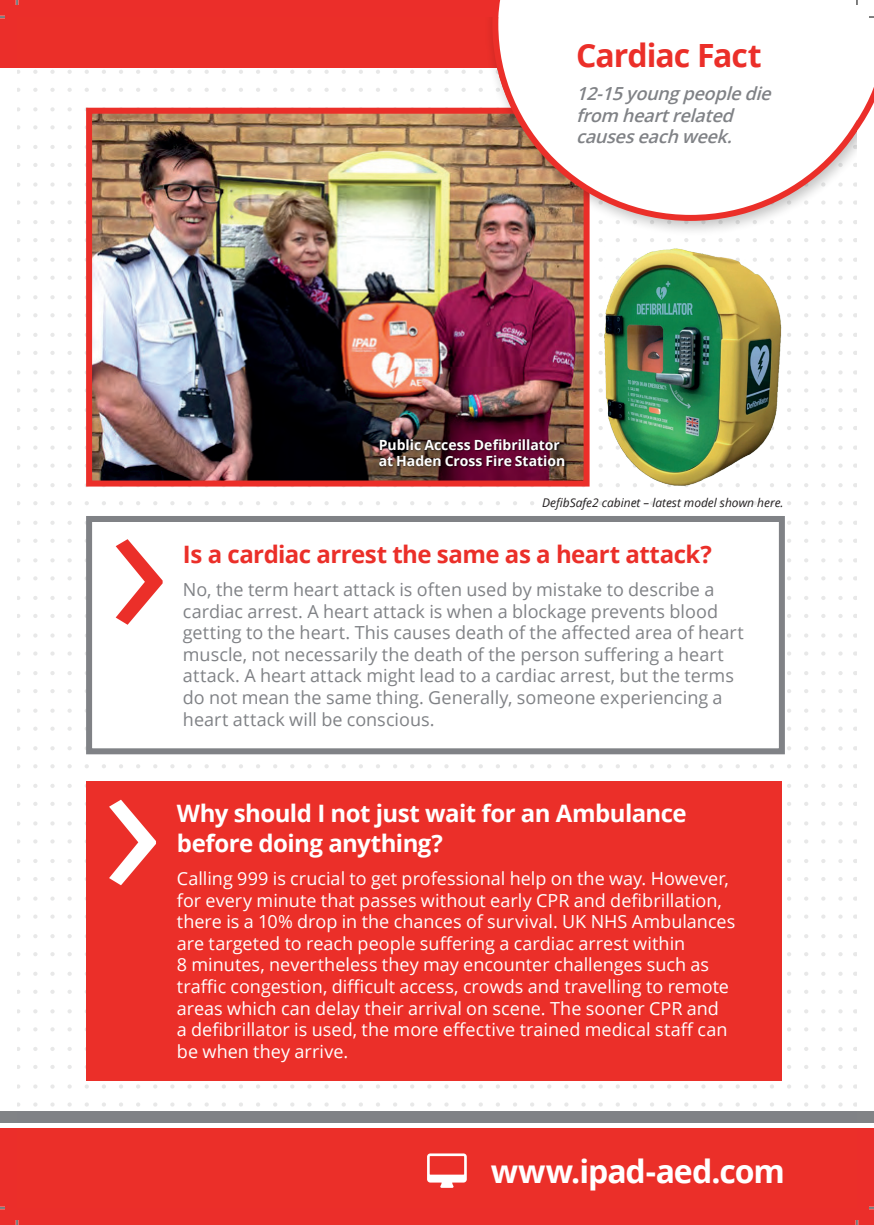
<style>
.page{position:relative;width:874px;height:1225px;background:#fff}
.page>*{position:absolute;margin:0;border:0;box-sizing:border-box;transform-origin:0 0}
.t1{font:700 32px "Open Sans";letter-spacing:-.035em;color:#fff}
.t2{font:700 32px "Open Sans";letter-spacing:-.03em;color:#eb2f29}
.t3{font:700 24px/30px "Open Sans";letter-spacing:-.025em;color:#fff}
.t4{font:700 24px "Open Sans";letter-spacing:-.02em;color:#eb2f29}
.t5{font:18px/21.6px "Open Sans";color:#fff}
.t6{font:18px/21.6px "Open Sans";color:#808286}
.t7{font:italic 600 18px/21.6px "Open Sans";color:#808286}
.t8{font:700 14px/16px "Open Sans";color:#fff}
.t9{font:italic 12px "Open Sans";letter-spacing:-.005em;color:#231f20}
</style>
<div class="page">
<div style="left:0;top:0;width:506px;height:67px;background:#eb2e2a"></div>
<div style="left:0;top:1128px;width:873px;height:97px;background:#eb2e2a"></div>
<svg style="left:498px;top:0;width:375px;height:205px"></svg>
<div style="left:0;top:1111px;width:873px;height:12px;background:#818386"></div>
<svg style="left:17px;top:70px;width:466px;height:4px"></svg>
<svg style="left:17px;top:88px;width:466px;height:4px"></svg>
<svg style="left:17px;top:107px;width:466px;height:4px"></svg>
<svg style="left:17px;top:125px;width:69px;height:4px"></svg>
<svg style="left:17px;top:145px;width:69px;height:4px"></svg>
<svg style="left:17px;top:163px;width:69px;height:4px"></svg>
<svg style="left:17px;top:182px;width:69px;height:5px"></svg>
<svg style="left:17px;top:200px;width:69px;height:5px"></svg>
<svg style="left:17px;top:220px;width:69px;height:4px"></svg>
<svg style="left:17px;top:238px;width:826px;height:4px"></svg>
<svg style="left:17px;top:257px;width:826px;height:5px"></svg>
<svg style="left:17px;top:276px;width:826px;height:4px"></svg>
<svg style="left:17px;top:295px;width:826px;height:4px"></svg>
<svg style="left:17px;top:313px;width:826px;height:4px"></svg>
<svg style="left:17px;top:333px;width:826px;height:4px"></svg>
<svg style="left:17px;top:351px;width:826px;height:4px"></svg>
<svg style="left:17px;top:370px;width:826px;height:4px"></svg>
<svg style="left:17px;top:388px;width:826px;height:4px"></svg>
<svg style="left:17px;top:408px;width:826px;height:4px"></svg>
<svg style="left:17px;top:426px;width:826px;height:4px"></svg>
<svg style="left:17px;top:445px;width:826px;height:5px"></svg>
<svg style="left:17px;top:463px;width:826px;height:5px"></svg>
<svg style="left:17px;top:483px;width:826px;height:4px"></svg>
<svg style="left:17px;top:501px;width:826px;height:4px"></svg>
<svg style="left:17px;top:520px;width:826px;height:5px"></svg>
<svg style="left:17px;top:633px;width:826px;height:4px"></svg>
<svg style="left:17px;top:651px;width:826px;height:4px"></svg>
<svg style="left:17px;top:671px;width:826px;height:4px"></svg>
<svg style="left:17px;top:689px;width:826px;height:4px"></svg>
<svg style="left:17px;top:708px;width:826px;height:5px"></svg>
<svg style="left:17px;top:726px;width:826px;height:5px"></svg>
<svg style="left:17px;top:746px;width:826px;height:4px"></svg>
<svg style="left:17px;top:764px;width:826px;height:4px"></svg>
<svg style="left:17px;top:783px;width:826px;height:5px"></svg>
<svg style="left:17px;top:896px;width:826px;height:4px"></svg>
<svg style="left:17px;top:914px;width:826px;height:4px"></svg>
<svg style="left:17px;top:934px;width:826px;height:4px"></svg>
<svg style="left:17px;top:952px;width:826px;height:4px"></svg>
<svg style="left:17px;top:971px;width:826px;height:5px"></svg>
<svg style="left:17px;top:989px;width:826px;height:5px"></svg>
<svg style="left:17px;top:1009px;width:826px;height:4px"></svg>
<svg style="left:17px;top:1027px;width:826px;height:4px"></svg>
<svg style="left:17px;top:1046px;width:826px;height:5px"></svg>
<svg style="left:17px;top:1064px;width:826px;height:5px"></svg>
<svg style="left:17px;top:1084px;width:826px;height:4px"></svg>
<svg style="left:17px;top:1102px;width:826px;height:4px"></svg>
<img style="left:93px;top:115px;width:489px;height:364px">
<div style="left:86px;top:108px;width:503px;height:378px;border:6px solid #eb2f29"></div>
<svg style="left:427px;top:1153px;width:40px;height:34px"></svg>
<div style="left:86px;top:781px;width:695px;height:299px;background:#eb2f29"></div>
<svg style="left:17px;top:799px;width:826px;height:86px"></svg>
<div style="left:89px;top:519px;width:692px;height:232px;background:#fff"></div>
<div style="left:86px;top:516px;width:698px;height:238px;border:6px solid #808286"></div>
<svg style="left:17px;top:538px;width:826px;height:87px"></svg>
<div style="left:483px;top:17px;width:373px;height:220px;background:#000001;opacity:.25"></div>
<svg style="left:492px;top:17px;width:364px;height:204px"></svg>
<div style="left:379px;top:438px;width:187px;height:29px;background:#000001;opacity:.75"></div>
<img style="left:593px;top:239px;width:193px;height:248px">
<svg style="left:0;top:1206px;width:5px;height:3px"></svg>
<svg style="left:869px;top:1206px;width:4px;height:3px"></svg>
<h1 class="t2" style="left:575px;top:33px;width:187px">Cardiac Fact</h1>
<p class="t7" style="left:575px;top:82px;width:202px">12-15youngpeopledie from heartrelated causeseachweek.</p>
<p class="t8" style="left:378px;top:436px;width:188px">Public Access Defibrillator at Haden Cross Fire Station</p>
<p class="t9" style="left:542px;top:494px;width:243px">DefibSafe2 cabinet – latest model shown here.</p>
<h2 class="t4" style="left:183px;top:537px;width:530px">Is a cardiac arrest the same as a heart attack?</h2>
<p class="t6" style="left:183px;top:578px;width:562px">No, the term heart attack is often used by mistake to describe a cardiac arrest. A heart attack is when a blockage prevents blood getting to the heart. This causes death of the affected area of heart muscle, not necessarily the death of the person suffering a heart attack. A heart attack might lead to a cardiac arrest, but the terms do not mean the same thing. Generally, someone experiencing a heart attack will be conscious.</p>
<h2 class="t3" style="left:177px;top:797px;width:511px">Why should I not just wait for an Ambulance before doing anything?</h2>
<p class="t5" style="left:177px;top:867px;width:559px">Calling 999 is crucial to get professional help on the way. However, for every minute that passes without early CPR and defibrillation, there is a 10% drop in the chances of survival. UK NHS Ambulances are targeted to reach people suffering a cardiac arrest within<br>8 minutes, nevertheless they may encounter challenges such as traffic congestion, difficult access, crowds and travelling to remote areas which can delay their arrival on scene. The sooner CPR and<br>a defibrillator is used, the more effective trained medical staff can be when they arrive.</p>
<h1 class="t1" style="left:490px;top:1148px;width:295px">www.ipad-aed.com</h1>
</div>
